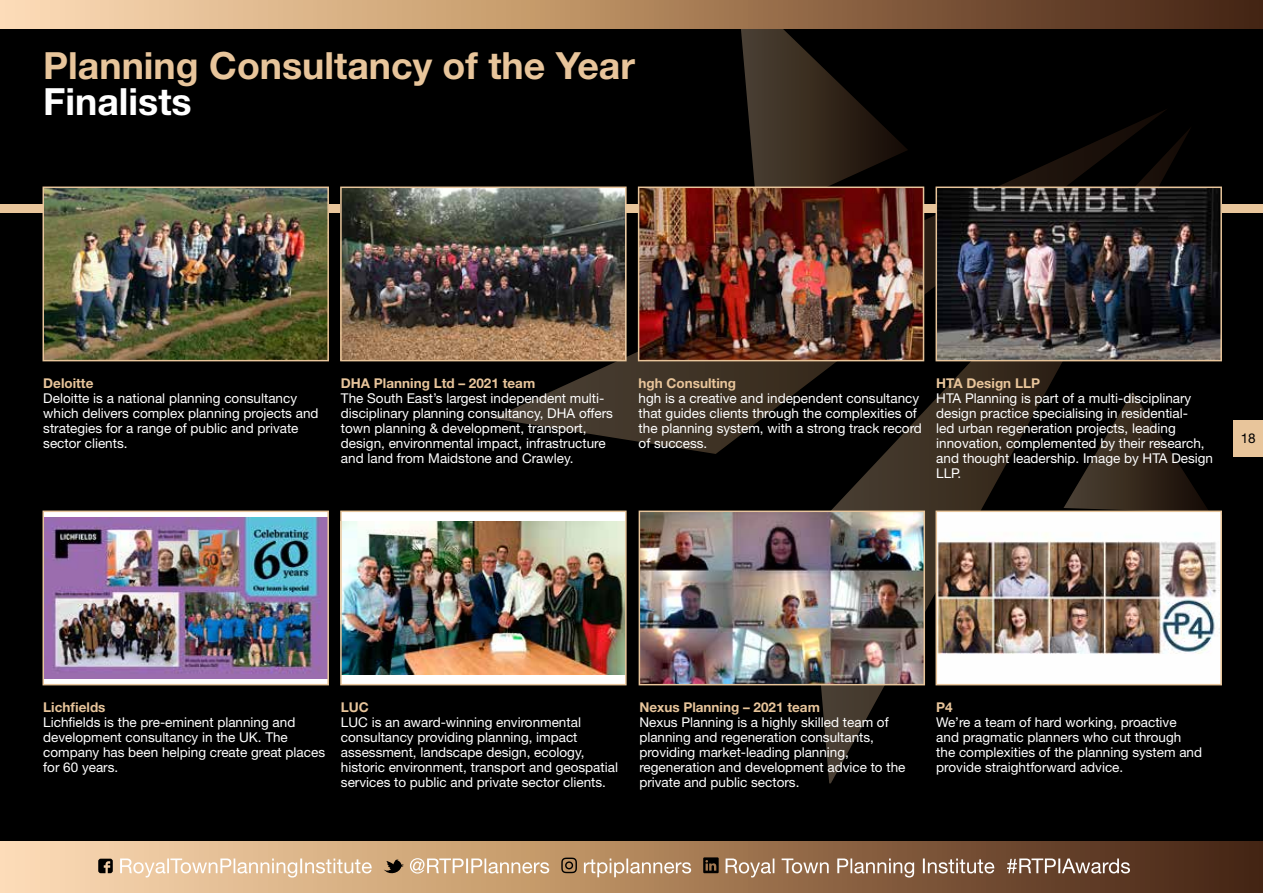
<style>
.page{position:relative;width:1263px;height:893px;background:#fff}
.page>*{position:absolute;margin:0;border:0;box-sizing:border-box;transform-origin:0 0}
.t1{font:700 37.5px "Helvetica Neue LT Std";color:#e8c59b}
.t2{font:700 37.5px "Helvetica Neue LT Std";color:#fff}
.t3{font:13.5px/15px "Helvetica Neue LT Std";color:#fff}
.t4{font:700 13.5px "Helvetica Neue LT Std";color:#e8c59b}
.t5{font:13.5px "Helvetica Neue LT Std";color:#000}
</style>
<div class="page">
<div style="left:0;top:0;width:1263px;height:873px;background:#000"></div>
<div style="left:0;top:842px;width:1263px;height:51px;background:linear-gradient(to right,#ffe4b3,#4a240d)"></div>
<svg style="left:98px;top:859px;width:15px;height:14px"></svg>
<svg style="left:120px;top:857px;width:1010px;height:20px;background:#ba9b7e"></svg>
<svg style="left:493px;top:110px;width:672px;height:344px"></svg>
<svg style="left:808px;top:126px;width:384px;height:657px"></svg>
<svg style="left:737px;top:29px;width:171px;height:158px"></svg>
<svg style="left:1063px;top:392px;width:147px;height:119px"></svg>
<div style="left:0;top:0;width:1263px;height:29px;background:linear-gradient(to right,#ffe4b3,#4a240d)"></div>
<div style="left:1233px;top:421px;width:30px;height:36px;background:#e8c59b"></div>
<div style="left:0;top:205px;width:1263px;height:8px;background:#e8c59b"></div>
<img style="left:343px;top:190px;width:281px;height:168px">
<div style="left:340px;top:187px;width:287px;height:174px;border:2px solid #e8c59b"></div>
<img style="left:938px;top:190px;width:281px;height:168px">
<div style="left:935px;top:187px;width:287px;height:174px;border:2px solid #e8c59b"></div>
<img style="left:46px;top:190px;width:280px;height:168px">
<div style="left:43px;top:187px;width:286px;height:174px;border:2px solid #e8c59b"></div>
<img style="left:641px;top:190px;width:280px;height:168px">
<div style="left:638px;top:187px;width:286px;height:174px;border:2px solid #e8c59b"></div>
<svg style="left:46px;top:514px;width:280px;height:168px;background:#e4ddec"></svg>
<img style="left:46px;top:518px;width:280px;height:160px">
<div style="left:43px;top:511px;width:286px;height:174px;border:2px solid #e8c59b"></div>
<div style="left:341px;top:511px;width:285px;height:174px;background:#fff"></div>
<img style="left:343px;top:521px;width:281px;height:154px">
<div style="left:340px;top:511px;width:287px;height:174px;border:2px solid #e8c59b"></div>
<img style="left:642px;top:514px;width:280px;height:168px">
<div style="left:639px;top:511px;width:286px;height:174px;border:2px solid #e8c59b"></div>
<div style="left:936px;top:511px;width:285px;height:174px;background:#fff"></div>
<img style="left:938px;top:533px;width:281px;height:122px">
<div style="left:935px;top:511px;width:287px;height:174px;border:2px solid #e8c59b"></div>
<h1 class="t1" style="left:43px;top:42px;width:593px">Planning Consultancy of the Year</h1>
<h1 class="t2" style="left:43px;top:78px;width:150px">Finalists</h1>
<p class="t4" style="left:43px;top:375px;width:52px">Deloitte</p>
<p class="t3" style="left:43px;top:391px;width:277px">Deloitte is a national planning consultancy which delivers complex planning projects and strategies for a range of public and private sector clients.</p>
<p class="t4" style="left:341px;top:375px;width:196px">DHA Planning Ltd – 2021 team</p>
<p class="t3" style="left:341px;top:391px;width:274px">The South East’s largest independent multi&shy;disciplinary planning consultancy, DHA offers town planning &amp; development, transport, design, environmental impact, infrastructure and land from Maidstone and Crawley.</p>
<p class="t4" style="left:639px;top:375px;width:99px">hgh Consulting</p>
<p class="t3" style="left:639px;top:391px;width:285px">hgh is a creative and independent consultancy that guides clients through the complexities of the planning system, with a strong track record of success.</p>
<p class="t4" style="left:936px;top:375px;width:105px">HTA Design LLP</p>
<p class="t3" style="left:936px;top:391px;width:278px">HTA Planning is part of a multi-disciplinary design practice specialising in residential-<br>led urban regeneration projects, leading innovation, complemented by their research, and thought leadership. Image by HTA Design LLP.</p>
<p class="t5" style="left:1241px;top:430px;width:17px">18</p>
<p class="t4" style="left:43px;top:699px;width:64px">Lichfields</p>
<p class="t3" style="left:43px;top:715px;width:283px">Lichfields is the pre-eminent planning and development consultancy in the UK. The company has been helping create great places for 60 years.</p>
<p class="t4" style="left:341px;top:699px;width:30px">LUC</p>
<p class="t3" style="left:341px;top:715px;width:279px">LUC is an award-winning environmental consultancy providing planning, impact assessment, landscape design, ecology, historic environment, transport and geospatial services to public and private sector clients.</p>
<p class="t4" style="left:639px;top:699px;width:182px">Nexus Planning – 2021 team</p>
<p class="t3" style="left:639px;top:715px;width:268px">Nexus Planning is a highly skilled team of planning and regeneration consultants, providing market-leading planning, regeneration and development advice to the private and public sectors.</p>
<p class="t4" style="left:936px;top:699px;width:18px">P4</p>
<p class="t3" style="left:936px;top:715px;width:267px">We’re a team of hard working, proactive and pragmatic planners who cut through the complexities of the planning system and provide straightforward advice.</p>
</div>
